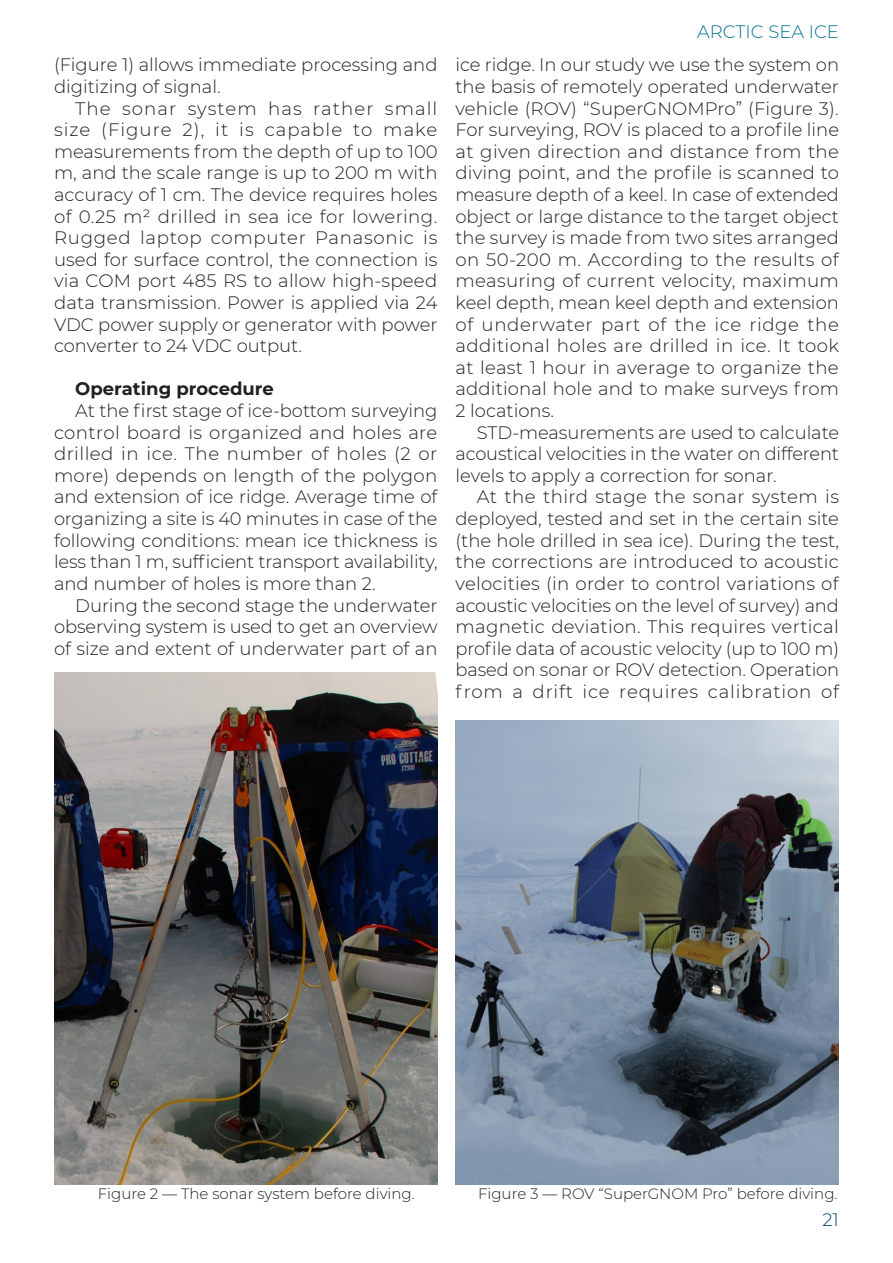
<style>
.page{position:relative;width:893px;height:1263px;background:#fff}
.page>*{position:absolute;margin:0;border:0;box-sizing:border-box;transform-origin:0 0}
.t1{font:300 18px/21.6px "Montserrat";color:#231f20;text-align:justify}
.t2{font:700 18px "Montserrat";color:#231f20}
.t3{font:300 18px "Montserrat";color:#087090}
.t4{font:300 18px "Montserrat";color:#004564}
.t5{font:300 15px "Montserrat";color:#231f20}
</style>
<div class="page">
<img style="left:54px;top:672px;width:383px;height:512px">
<img style="left:455px;top:721px;width:384px;height:463px">
<p class="t1" style="left:54px;top:54px;width:385px">(Figure 1) allows immediate processing and digitizing of signal.</p>
<p class="t1" style="left:54px;top:97px;width:385px;text-indent:21px">The sonar system has rather small size (Figure 2), it is capable to make measurements from the depth of up to 100 m, and the scale range is up to 200 m with accuracy of 1 cm. The device requires holes of 0.25 m² drilled in sea ice for lowering.<br>Rugged laptop computer Panasonic is used for surface control, the connection is via COM port 485 RS to allow high-speed data transmission. Power is applied via 24<br>VDC power supply or generator with power converter to 24 VDC output.</p>
<p class="t2" style="left:75px;top:376px;width:200px">Operating procedure</p>
<p class="t1" style="left:54px;top:399px;width:385px;text-indent:21px">At the first stage of ice-bottom surveying control board is organized and holes are drilled in ice. The number of holes (2 or more) depends on length of the polygon and extension of ice ridge. Average time of organizing a site is 40 minutes in case of the following conditions: mean ice thickness is less than 1 m, sufficient transport availability, and number of holes is more than 2.</p>
<p class="t1" style="left:54px;top:594px;width:385px;text-indent:21px">During the second stage the underwater observing system is used to get an overview of size and extent of underwater part of an</p>
<p class="t3" style="left:697px;top:20px;width:143px">ARCTIC SEA ICE</p>
<p class="t1" style="left:455px;top:54px;width:385px">ice ridge. In our study we use the system on the basis of remotely operated underwater vehicle (ROV) “SuperGNOMPro” (Figure 3).<br>For surveying, ROV is placed to a profile line at given direction and distance from the diving point, and the profile is scanned to measure depth of a keel. In case of extended object or large distance to the target object the survey is made from two sites arranged on 50-200 m. According to the results of measuring of current velocity, maximum keel depth, mean keel depth and extension of underwater part of the ice ridge the additional holes are drilled in ice. It took at least 1 hour in average to organize the additional hole and to make surveys from 2 locations.</p>
<p class="t1" style="left:455px;top:421px;width:385px;text-indent:21px">STD-measurements are used to calculate acoustical velocities in the water on different levels to apply a correction for sonar.</p>
<p class="t1" style="left:455px;top:486px;width:385px;text-indent:21px">At the third stage the sonar system is deployed, tested and set in the certain site (the hole drilled in sea ice). During the test, the corrections are introduced to acoustic velocities (in order to control variations of acoustic velocities on the level of survey) and magnetic deviation. This requires vertical profile data of acoustic velocity (up to 100 m) based on sonar or ROV detection. Operation from a drift ice requires calibration of</p>
<p class="t5" style="left:98px;top:1183px;width:318px">Figure 2 — The sonar system before diving.</p>
<p class="t5" style="left:478px;top:1183px;width:361px">Figure 3 — ROV “SuperGNOM Pro” before diving.</p>
<p class="t4" style="left:822px;top:1208px;width:18px">21</p>
</div>
